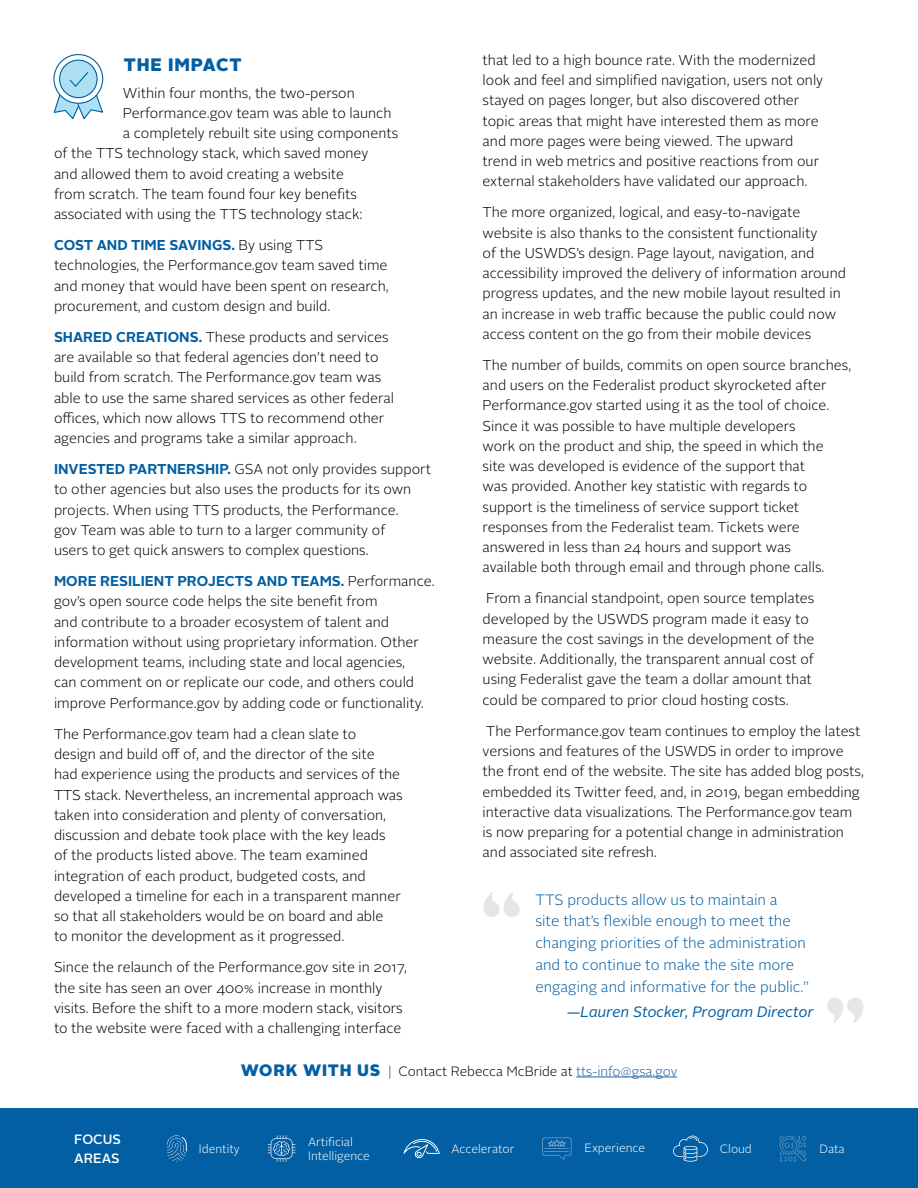
<style>
.page{position:relative;width:918px;height:1188px;background:#fff}
.page>*{position:absolute;margin:0;border:0;box-sizing:border-box;transform-origin:0 0}
.heading{font:900 18px "Alright Sans";letter-spacing:.05em;color:#025fa3}
.Large_text{font:300 15px/21.8px "Alright Sans";color:#015fa4}
.Large_text-2{font:italic 15px "Alright Sans";letter-spacing:-.005em;color:#015fa4}
.t1{font:300 14.25px/20.2px "Alright Sans";color:#000}
.heading-2{font:300 13.5px "Alright Sans";color:#000}
.t2{font:500 13.5px/19.2px "Alright Sans";color:#fff}
.t3{font:300 12px/14.4px "Alright Sans";color:#fff}
.s1{font-weight:700;color:#025fa3}
.s2{font-weight:900;font-size:16.5px;color:#015fa4}
.s3{color:#015fa4}
.s4{color:#215e9e}
</style>
<div class="page">
<div style="left:0;top:1108px;width:918px;height:80px;background:#025fa3"></div>
<svg style="left:268px;top:1135px;width:28px;height:27px"></svg>
<svg style="left:167px;top:1135px;width:20px;height:27px"></svg>
<svg style="left:542px;top:1137px;width:29px;height:23px"></svg>
<svg style="left:673px;top:1136px;width:35px;height:26px"></svg>
<svg style="left:404px;top:1139px;width:36px;height:19px"></svg>
<svg style="left:780px;top:1136px;width:26px;height:25px"></svg>
<hr style="left:576px;top:1077px;width:101px;height:1px;background:#215e9e">
<svg style="left:53px;top:94px;width:50px;height:26px"></svg>
<svg style="left:54px;top:55px;width:49px;height:48px"></svg>
<div style="left:53px;top:54px;width:50px;height:50px;border:1px solid #0060a5;border-radius:50%"></div>
<div style="left:60px;top:60px;width:37px;height:38px;background:#ade0f5;border-radius:50%"></div>
<div style="left:59px;top:60px;width:39px;height:38px;border:1px solid #0060a5;border-radius:50%"></div>
<svg style="left:69px;top:72px;width:19px;height:15px"></svg>
<svg style="left:483px;top:892px;width:37px;height:25px"></svg>
<svg style="left:827px;top:998px;width:37px;height:25px"></svg>
<p class="heading" style="left:124px;top:51px;width:119px">THE IMPACT</p>
<p class="t1" style="left:123px;top:83px;width:233px">Within four months, the two-person</p>
<p class="t1" style="left:123px;top:103px;width:270px">Performance.gov team was able to launch</p>
<p class="t1" style="left:123px;top:123px;width:277px">a completely rebuilt site using components</p>
<p class="t1" style="left:54px;top:143px;width:316px">of the TTS technology stack, which saved money</p>
<p class="t1" style="left:54px;top:164px;width:292px">and allowed them to avoid creating a website</p>
<p class="t1" style="left:54px;top:184px;width:305px">from scratch. The team found four key benefits</p>
<p class="t1" style="left:54px;top:204px;width:310px">associated with using the TTS technology stack:</p>
<p class="t1" style="left:54px;top:235px;width:336px"><span class="s1">COST AND TIME SAVINGS.</span> By using TTS technologies, the Performance.gov team saved time and money that would have been spent on research, procurement, and custom design and build.</p>
<p class="t1" style="left:54px;top:327px;width:341px"><span class="s1">SHARED CREATIONS.</span> These products and services are available so that federal agencies don’t need to build from scratch. The Performance.gov team was able to use the same shared services as other federal offices, which now allows TTS to recommend other agencies and programs take a similar approach.</p>
<p class="t1" style="left:54px;top:459px;width:378px"><span class="s1">INVESTED PARTNERSHIP.</span> GSA not only provides support to other agencies but also uses the products for its own projects. When using TTS products, the Performance.<br>gov Team was able to turn to a larger community of<br>users to get quick answers to complex questions.</p>
<p class="t1" style="left:54px;top:571px;width:382px"><span class="s1">MORE RESILIENT PROJECTS AND TEAMS.</span> Performance. gov’s open source code helps the site benefit from<br>and contribute to a broader ecosystem of talent and information without using proprietary information. Other development teams, including state and local agencies,<br>can comment on or replicate our code, and others could improve Performance.gov by adding code or functionality.</p>
<p class="t1" style="left:54px;top:724px;width:350px">The Performance.gov team had a clean slate to<br>design and build off of, and the director of the site<br>had experience using the products and services of the TTS stack. Nevertheless, an incremental approach was taken into consideration and plenty of conversation, discussion and debate took place with the key leads<br>of the products listed above. The team examined integration of each product, budgeted costs, and developed a timeline for each in a transparent manner so that all stakeholders would be on board and able<br>to monitor the development as it progressed.</p>
<p class="t1" style="left:54px;top:958px;width:355px">Since the relaunch of the Performance.gov site in 2017, the site has seen an over 400% increase in monthly visits. Before the shift to a more modern stack, visitors to the website were faced with a challenging interface</p>
<p class="t1" style="left:483px;top:50px;width:342px">that led to a high bounce rate. With the modernized look and feel and simplified navigation, users not only stayed on pages longer, but also discovered other topic areas that might have interested them as more and more pages were being viewed. The upward trend in web metrics and positive reactions from our external stakeholders have validated our approach.</p>
<p class="t1" style="left:483px;top:203px;width:365px">The more organized, logical, and easy-to-navigate website is also thanks to the consistent functionality<br>of the USWDS’s design. Page layout, navigation, and accessibility improved the delivery of information around progress updates, and the new mobile layout resulted in an increase in web traffic because the public could now access content on the go from their mobile devices</p>
<p class="t1" style="left:483px;top:355px;width:370px">The number of builds, commits on open source branches, and users on the Federalist product skyrocketed after Performance.gov started using it as the tool of choice.<br>Since it was possible to have multiple developers<br>work on the product and ship, the speed in which the<br>site was developed is evidence of the support that<br>was provided. Another key statistic with regards to support is the timeliness of service support ticket responses from the Federalist team. Tickets were answered in less than 24 hours and support was<br>available both through email and through phone calls.</p>
<p class="t1" style="left:483px;top:589px;width:333px">From a financial standpoint, open source templates developed by the USWDS program made it easy to measure the cost savings in the development of the website. Additionally, the transparent annual cost of using Federalist gave the team a dollar amount that could be compared to prior cloud hosting costs.</p>
<p class="t1" style="left:483px;top:721px;width:383px">The Performance.gov team continues to employ the latest versions and features of the USWDS in order to improve the front end of the website. The site has added blog posts, embedded its Twitter feed, and, in 2019, began embedding interactive data visualizations. The Performance.gov team is now preparing for a potential change in administration and associated site refresh.</p>
<p class="Large_text" style="left:535px;top:889px;width:275px">TTS products allow us to maintain a<br>site that’s flexible enough to meet the changing priorities of the administration and to continue to make the site more engaging and informative for the public.”</p>
<p class="Large_text-2" style="left:567px;top:1002px;width:248px">—Lauren Stocker, Program Director</p>
<p class="heading-2" style="left:241px;top:1062px;width:438px"><span class="s2">WORK WITH US</span> <span class="s3">|</span> Contact Rebecca McBride at <span class="s4">tts-info@gsa.gov</span></p>
<p class="t2" style="left:74px;top:1130px;width:48px">FOCUS<br>AREAS</p>
<p class="t3" style="left:308px;top:1135px;width:63px">Artificial<br>Intelligence</p>
<p class="t3" style="left:199px;top:1142px;width:42px">Identity</p>
<p class="t3" style="left:452px;top:1142px;width:64px">Accelerator</p>
<p class="t3" style="left:585px;top:1141px;width:62px">Experience</p>
<p class="t3" style="left:720px;top:1142px;width:34px">Cloud</p>
<p class="t3" style="left:820px;top:1142px;width:27px">Data</p>
</div>
